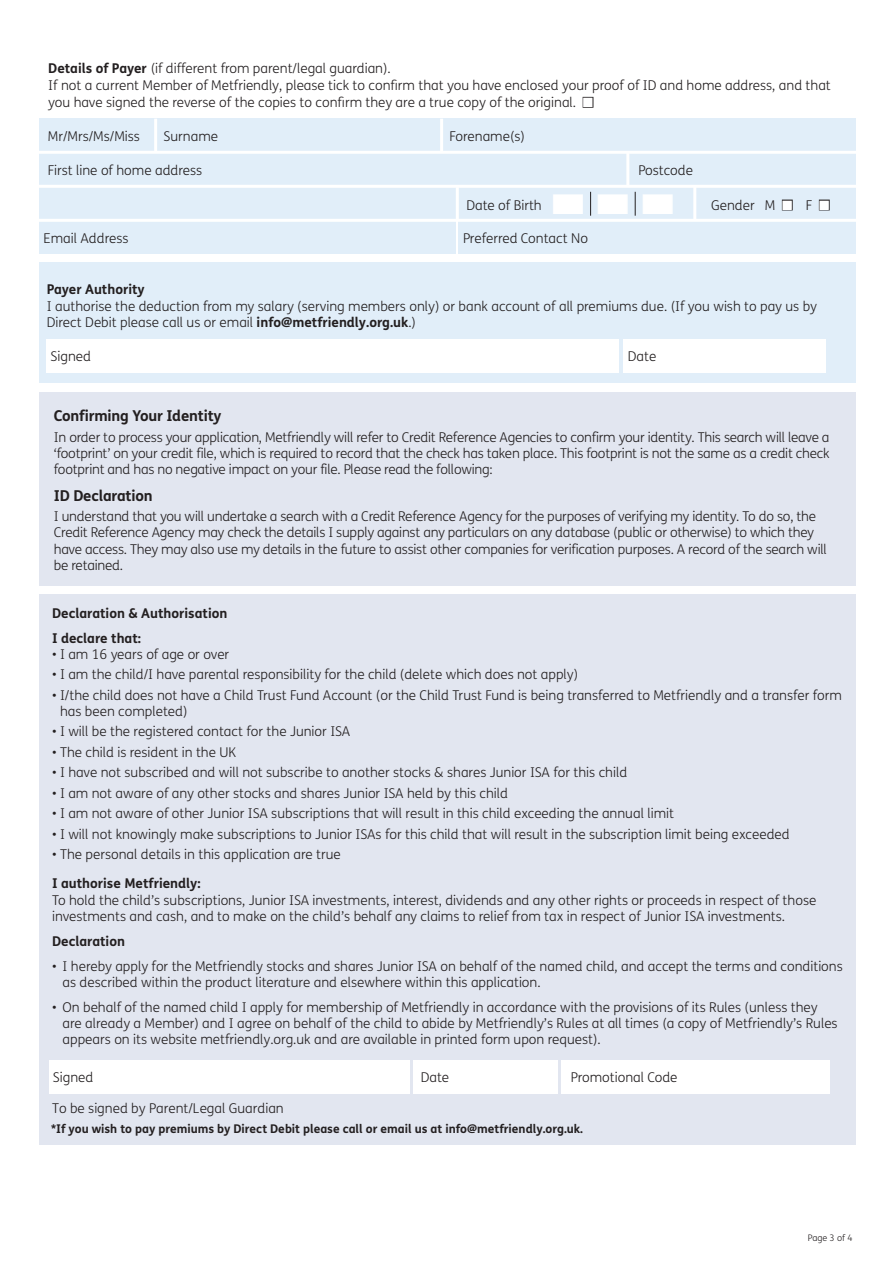
<style>
.page{position:relative;width:893px;height:1263px;background:#fff}
.page>*{position:absolute;margin:0;border:0;box-sizing:border-box;transform-origin:0 0}
.t1{font:700 15px "FS Me";letter-spacing:-.01em;color:#231f20}
.t2{font:300 13.5px/16.2px "FS Me";color:#231f20}
.t3{font:700 13.5px/24.8px "FS Me";color:#231f20}
.t4{font:700 12px "FS Me";color:#231f20}
.t5{font:300 9px "FS Me";color:#231f20}
.s1{font-weight:700}
.s2{color:#fff}
</style>
<div class="page">
<div style="left:39px;top:222px;width:416px;height:32px;background:#e1eef9"></div>
<div style="left:459px;top:222px;width:397px;height:32px;background:#e1eef9"></div>
<div style="left:39px;top:119px;width:817px;height:102px;background:#e1eef9"></div>
<hr style="left:27px;top:151px;width:833px;height:3px;background:#fff">
<hr style="left:27px;top:185px;width:833px;height:3px;background:#fff">
<hr style="left:27px;top:219px;width:833px;height:3px;background:#fff">
<hr style="left:154px;top:119px;width:3px;height:33px;background:#fff">
<hr style="left:440px;top:119px;width:3px;height:33px;background:#fff">
<hr style="left:693px;top:186px;width:3px;height:33px;background:#fff">
<hr style="left:626px;top:152px;width:3px;height:34px;background:#fff">
<hr style="left:456px;top:187px;width:3px;height:34px;background:#fff">
<svg style="left:590px;top:192px;width:1px;height:24px"></svg>
<svg style="left:635px;top:192px;width:1px;height:24px"></svg>
<div style="left:39px;top:262px;width:817px;height:121px;background:#e1eef9"></div>
<div style="left:624px;top:339px;width:202px;height:34px;background:#fff"></div>
<div style="left:47px;top:339px;width:572px;height:34px;background:#fff"></div>
<div style="left:39px;top:594px;width:817px;height:551px;background:#e2e6f0"></div>
<div style="left:413px;top:1060px;width:144px;height:33px;background:#fff"></div>
<div style="left:561px;top:1060px;width:268px;height:33px;background:#fff"></div>
<div style="left:49px;top:1060px;width:360px;height:33px;background:#fff"></div>
<div style="left:39px;top:392px;width:817px;height:194px;background:#e2e6f0"></div>
<p class="t2" style="left:48px;top:59px;width:784px;line-height:17.1px"><span class="s1">Details of Payer</span> (if different from parent/legal guardian).<br>If not a current Member of Metfriendly, please tick to confirm that you have enclosed your proof of ID and home address, and that you have signed the reverse of the copies to confirm they are a true copy of the original. ■</p>
<p class="t2" style="left:48px;top:128px;width:94px">Mr/Mrs/Ms/Miss</p>
<p class="t2" style="left:164px;top:128px;width:56px">Surname</p>
<p class="t2" style="left:449px;top:128px;width:77px">Forename(s)</p>
<p class="t2" style="left:48px;top:162px;width:156px">First line of home address</p>
<p class="t2" style="left:638px;top:162px;width:56px">Postcode</p>
<p class="t2" style="left:466px;top:196px;width:209px">Date of Birth <span class="s2">■</span> <span class="s2">■</span> <span class="s2">■</span></p>
<p class="t2" style="left:711px;top:196px;width:120px">Gender M ■ F ■</p>
<p class="t2" style="left:44px;top:230px;width:86px">Email Address</p>
<p class="t2" style="left:463px;top:230px;width:126px">Preferred Contact No</p>
<p class="t3" style="left:47px;top:276px;width:99px">Payer Authority</p>
<p class="t2" style="left:47px;top:297px;width:772px">I authorise the deduction from my salary (serving members only) or bank account of all premiums due. (If you wish to pay us by<br>Direct Debit please call us or email <span class="s1">info@metfriendly.org.uk</span>.)</p>
<p class="t2" style="left:51px;top:348px;width:42px">Signed</p>
<p class="t2" style="left:628px;top:348px;width:30px">Date</p>
<p class="t1" style="left:54px;top:404px;width:169px">Confirming Your Identity</p>
<p class="t2" style="left:54px;top:429px;width:777px;text-align:justify">In order to process your application, Metfriendly will refer to Credit Reference Agencies to confirm your identity. This search will leave a ‘footprint’ on your credit file, which is required to record that the check has taken place. This footprint is not the same as a credit check footprint and has no negative impact on your file. Please read the following:</p>
<p class="t1" style="left:54px;top:484px;width:100px">ID Declaration</p>
<p class="t2" style="left:54px;top:508px;width:774px">I understand that you will undertake a search with a Credit Reference Agency for the purposes of verifying my identity. To do so, the Credit Reference Agency may check the details I supply against any particulars on any database (public or otherwise) to which they have access. They may also use my details in the future to assist other companies for verification purposes. A record of the search will be retained.</p>
<p class="t3" style="left:52px;top:600px;width:177px">Declaration &amp; Authorisation<br>I declare that:</p>
<p class="t2" style="left:52px;top:645px;width:179px">• I am 16 years of age or over</p>
<p class="t2" style="left:52px;top:666px;width:528px">• I am the child/I have parental responsibility for the child (delete which does not apply)</p>
<p class="t2" style="left:60px;top:686px;width:783px;text-indent:-8px">• I/the child does not have a Child Trust Fund Account (or the Child Trust Fund is being transferred to Metfriendly and a transfer form has been completed)</p>
<p class="t2" style="left:52px;top:723px;width:300px">• I will be the registered contact for the Junior ISA</p>
<p class="t2" style="left:52px;top:743px;width:186px">• The child is resident in the UK</p>
<p class="t2" style="left:52px;top:764px;width:577px">• I have not subscribed and will not subscribe to another stocks &amp; shares Junior ISA for this child</p>
<p class="t2" style="left:52px;top:784px;width:457px">• I am not aware of any other stocks and shares Junior ISA held by this child</p>
<p class="t2" style="left:52px;top:805px;width:623px">• I am not aware of other Junior ISA subscriptions that will result in this child exceeding the annual limit</p>
<p class="t2" style="left:52px;top:825px;width:739px">• I will not knowingly make subscriptions to Junior ISAs for this child that will result in the subscription limit being exceeded</p>
<p class="t2" style="left:52px;top:846px;width:290px">• The personal details in this application are true</p>
<p class="t3" style="left:52px;top:870px;width:150px">I authorise Metfriendly:</p>
<p class="t2" style="left:52px;top:891px;width:766px">To hold the child’s subscriptions, Junior ISA investments, interest, dividends and any other rights or proceeds in respect of those investments and cash, and to make on the child’s behalf any claims to relief from tax in respect of Junior ISA investments.</p>
<p class="t3" style="left:52px;top:928px;width:74px">Declaration</p>
<p class="t2" style="left:63px;top:958px;width:782px;text-indent:-11px">• I hereby apply for the Metfriendly stocks and shares Junior ISA on behalf of the named child, and accept the terms and conditions as described within the product literature and elsewhere within this application.</p>
<p class="t2" style="left:63px;top:999px;width:777px;text-indent:-11px">• On behalf of the named child I apply for membership of Metfriendly in accordance with the provisions of its Rules (unless they are already a Member) and I agree on behalf of the child to abide by Metfriendly’s Rules at all times (a copy of Metfriendly’s Rules appears on its website metfriendly.org.uk and are available in printed form upon request).</p>
<p class="t2" style="left:53px;top:1069px;width:42px">Signed</p>
<p class="t2" style="left:421px;top:1069px;width:30px">Date</p>
<p class="t2" style="left:571px;top:1069px;width:108px">Promotional Code</p>
<p class="t2" style="left:52px;top:1100px;width:233px">To be signed by Parent/Legal Guardian</p>
<p class="t4" style="left:51px;top:1119px;width:534px">*If you wish to pay premiums by Direct Debit please call or email us at info@metfriendly.org.uk.</p>
<p class="t5" style="left:808px;top:1232px;width:46px">Page 3 of 4</p>
</div>
